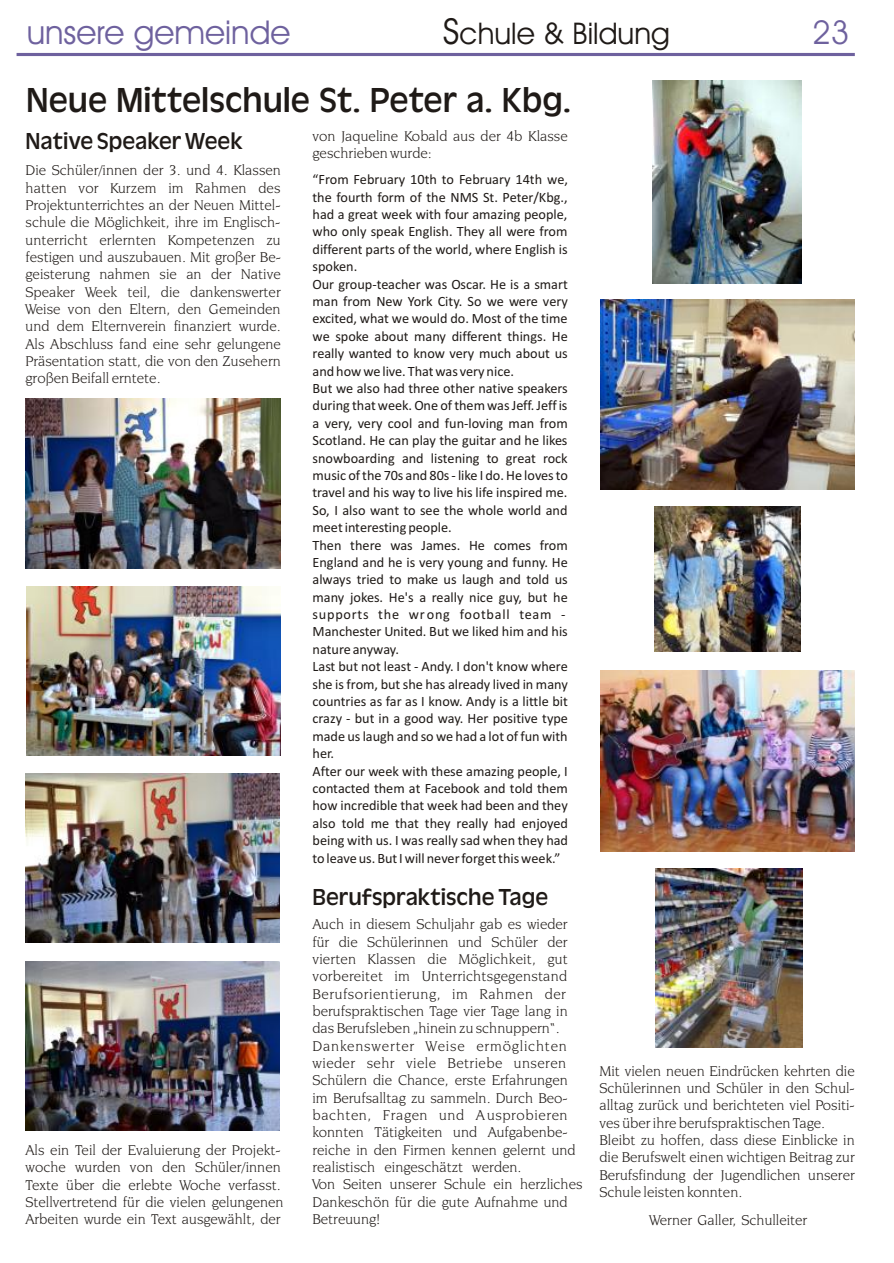
<style>
.page{position:relative;width:894px;height:1263px;background:#fff}
.page>*{position:absolute;margin:0;border:0;box-sizing:border-box;transform-origin:0 0}
.t1{font:36px "Antigoni";color:#1f1a17}
.t2{font:33px "Avant Garde Bk BT";color:#6e619e}
.t3{font:30px "Avant Garde Bk BT";color:#1f1a17}
.t4{font:24px "Antigoni";color:#1f1a17}
.t5{font:15px/17.4px "Novarese Bk BT";color:#1f1a17}
.t6{font:15px "Novarese Bk BT";letter-spacing:.04em;color:#1f1a17}
.t7{font:14.25px/17.4px "Calibri";color:#1f1a17}
.s1{font-size:36px}
</style>
<div class="page">
<hr style="left:17px;top:53px;width:838px;height:3px;background:#6e619e">
<img style="left:27px;top:586px;width:253px;height:169px">
<img style="left:25px;top:398px;width:255px;height:170px">
<img style="left:26px;top:961px;width:254px;height:170px">
<img style="left:25px;top:773px;width:254px;height:169px">
<img style="left:601px;top:300px;width:253px;height:190px">
<img style="left:656px;top:868px;width:147px;height:179px">
<img style="left:601px;top:670px;width:253px;height:181px">
<img style="left:654px;top:507px;width:146px;height:145px">
<img style="left:653px;top:80px;width:148px;height:203px">
<h2 class="t2" style="left:27px;top:19px;width:265px">unsere gemeinde</h2>
<h3 class="t3" style="left:443px;top:22px;width:229px"><span class="s1">S</span>chule &amp; Bildung</h3>
<h2 class="t2" style="left:812px;top:19px;width:39px">23</h2>
<h1 class="t1" style="left:26px;top:82px;width:546px">Neue Mittelschule St. Peter a. Kbg.</h1>
<h3 class="t4" style="left:26px;top:128px;width:219px">Native Speaker Week</h3>
<p class="t5" style="left:313px;top:129px;width:257px">von Jaqueline Kobald aus der 4b Klasse geschrieben wurde:</p>
<p class="t5" style="left:26px;top:163px;width:257px">Die Schüler/innen der 3. und 4. Klassen</p>
<p class="t7" style="left:313px;top:172px;width:257px">“From February 10th to February 14th we,</p>
<p class="t5" style="left:26px;top:180px;width:257px">hatten vor Kurzem im Rahmen des</p>
<p class="t7" style="left:313px;top:189px;width:257px">the fourth form of the NMS St. Peter/Kbg.,</p>
<p class="t5" style="left:26px;top:198px;width:256px">Projektunterrichtes an der Neuen Mittel-</p>
<p class="t7" style="left:313px;top:207px;width:256px">had a great week with four amazing people,</p>
<p class="t5" style="left:26px;top:215px;width:256px">schule die Möglichkeit, ihre im Englisch-</p>
<p class="t7" style="left:313px;top:224px;width:256px">who only speak English. They all were from</p>
<p class="t5" style="left:26px;top:232px;width:257px">unterricht erlernten Kompetenzen zu</p>
<p class="t7" style="left:313px;top:242px;width:257px">different parts of the world, where English is</p>
<p class="t5" style="left:26px;top:250px;width:257px">festigen und auszubauen. Mit großer Be-</p>
<p class="t7" style="left:313px;top:259px;width:46px">spoken.</p>
<p class="t5" style="left:26px;top:267px;width:257px">geisterung nahmen sie an der Native</p>
<p class="t7" style="left:313px;top:276px;width:257px">Our group-teacher was Oscar. He is a smart</p>
<p class="t5" style="left:26px;top:284px;width:257px">Speaker Week teil, die dankenswerter</p>
<p class="t7" style="left:313px;top:294px;width:257px">man from New York City. So we were very</p>
<p class="t5" style="left:26px;top:302px;width:257px">Weise von den Eltern, den Gemeinden</p>
<p class="t7" style="left:313px;top:311px;width:257px">excited, what we would do. Most of the time</p>
<p class="t5" style="left:26px;top:319px;width:257px">und dem Elternverein finanziert wurde.</p>
<p class="t7" style="left:313px;top:329px;width:257px">we spoke about many different things. He</p>
<p class="t5" style="left:26px;top:336px;width:257px">Als Abschluss fand eine sehr gelungene</p>
<p class="t7" style="left:313px;top:346px;width:257px">really wanted to know very much about us</p>
<p class="t5" style="left:26px;top:354px;width:257px">Präsentation statt, die von den Zusehern</p>
<p class="t7" style="left:313px;top:363px;width:203px">and how we live. That was very nice.</p>
<p class="t5" style="left:26px;top:371px;width:136px">großen Beifall erntete.</p>
<p class="t7" style="left:313px;top:381px;width:257px">But we also had three other native speakers during that week. One of them was Jeff. Jeff is a very, very cool and fun-loving man from Scotland. He can play the guitar and he likes snowboarding and listening to great rock music of the 70s and 80s - like I do. He loves to travel and his way to live his life inspired me.<br>So, I also want to see the whole world and meet interesting people.<br>Then there was James. He comes from England and he is very young and funny. He always tried to make us laugh and told us many jokes. He's a really nice guy, but he supports the wrong football team - Manchester United. But we liked him and his nature anyway.<br>Last but not least - Andy. I don't know where she is from, but she has already lived in many countries as far as I know. Andy is a little bit crazy - but in a good way. Her positive type made us laugh and so we had a lot of fun with her.<br>After our week with these amazing people, I contacted them at Facebook and told them how incredible that week had been and they also told me that they really had enjoyed being with us. I was really sad when they had to leave us. But I will never forget this week.”</p>
<h3 class="t4" style="left:313px;top:884px;width:237px">Berufspraktische Tage</h3>
<p class="t5" style="left:313px;top:917px;width:257px">Auch in diesem Schuljahr gab es wieder für die Schülerinnen und Schüler der vierten Klassen die Möglichkeit, gut vorbereitet im Unterrichtsgegenstand Berufsorientierung, im Rahmen der berufspraktischen Tage vier Tage lang in das Berufsleben „hinein zu schnuppern“.<br>Dankenswerter Weise ermöglichten wieder sehr viele Betriebe unseren</p>
<p class="t5" style="left:600px;top:1063px;width:257px">Mit vielen neuen Eindrücken kehrten die</p>
<p class="t5" style="left:313px;top:1073px;width:257px">Schülern die Chance, erste Erfahrungen</p>
<p class="t5" style="left:600px;top:1080px;width:257px">Schülerinnen und Schüler in den Schul-</p>
<p class="t5" style="left:313px;top:1090px;width:257px">im Berufsalltag zu sammeln. Durch Beo-</p>
<p class="t5" style="left:600px;top:1098px;width:257px">alltag zurück und berichteten viel Positi-</p>
<p class="t6" style="left:313px;top:1109px;width:257px">bachten, Fragen und Ausprobieren</p>
<p class="t5" style="left:600px;top:1115px;width:227px">ves über ihre berufspraktischen Tage.</p>
<p class="t5" style="left:313px;top:1125px;width:257px">konnten Tätigkeiten und Aufgabenbe-</p>
<p class="t5" style="left:600px;top:1132px;width:257px">Bleibt zu hoffen, dass diese Einblicke in</p>
<p class="t5" style="left:26px;top:1142px;width:257px">Als ein Teil der Evaluierung der Projekt-</p>
<p class="t5" style="left:313px;top:1142px;width:265px">reiche in den Firmen kennen gelernt und</p>
<p class="t5" style="left:600px;top:1150px;width:257px">die Berufswelt einen wichtigen Beitrag zur</p>
<p class="t5" style="left:26px;top:1160px;width:257px">woche wurden von den Schüler/innen</p>
<p class="t5" style="left:313px;top:1159px;width:210px">realistisch eingeschätzt werden.</p>
<p class="t5" style="left:600px;top:1167px;width:257px">Berufsfindung der Jugendlichen unserer</p>
<p class="t5" style="left:26px;top:1177px;width:257px">Texte über die erlebte Woche verfasst.</p>
<p class="t5" style="left:313px;top:1177px;width:272px">Von Seiten unserer Schule ein herzliches</p>
<p class="t5" style="left:600px;top:1184px;width:144px">Schule leisten konnten.</p>
<p class="t5" style="left:26px;top:1194px;width:260px">Stellvertretend für die vielen gelungenen</p>
<p class="t5" style="left:313px;top:1194px;width:257px">Dankeschön für die gute Aufnahme und</p>
<p class="t5" style="left:26px;top:1212px;width:257px">Arbeiten wurde ein Text ausgewählt, der</p>
<p class="t5" style="left:313px;top:1211px;width:69px">Betreuung!</p>
<p class="t5" style="left:650px;top:1212px;width:159px">Werner Galler, Schulleiter</p>
</div>
